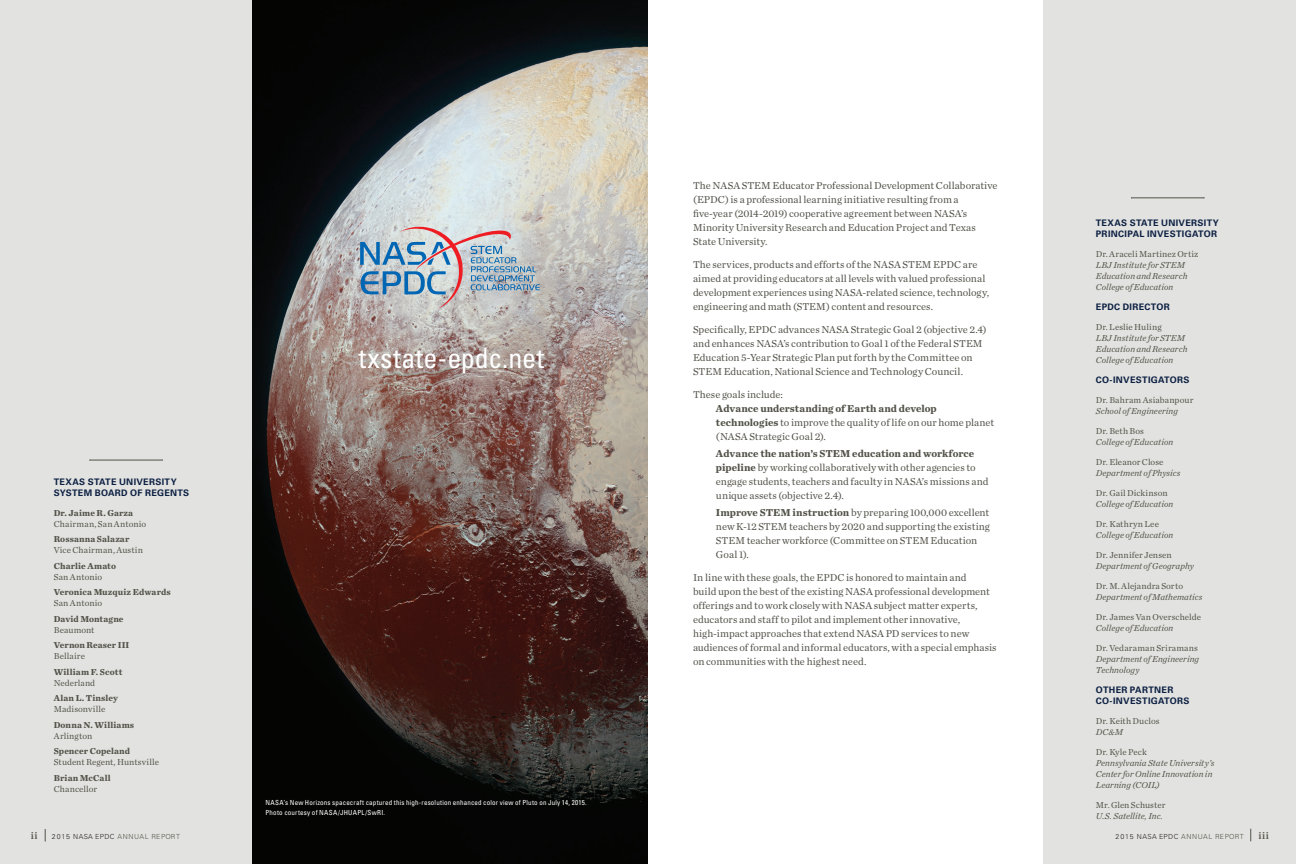
<style>
.page{position:relative;width:1296px;height:864px;background:#fff}
.page>*{position:absolute;margin:0;border:0;box-sizing:border-box;transform-origin:0 0}
.t1{font:condensed 28px "Univers LT Std";letter-spacing:.005em;color:#fff}
.t2{font:10.5px/14px "Chronicle Text G1";color:#535249}
.t3{font:10px "Chronicle Text G1 Semi";color:#535249}
.t4{font:italic 9px/11px "Chronicle Text G1";color:#535249}
.t5{font:9px "Chronicle Text G1";letter-spacing:.01em;color:#535249}
.t6{font:700 9px "Chronicle Text G1";letter-spacing:.01em;color:#535249}
.t7{font:700 9px/11px "Univers LT Std";letter-spacing:.035em;color:#0c2043}
.t8{font:condensed 7px/10px "Univers LT Std";letter-spacing:.025em;color:#fff}
.t9{font:300 7px "Univers LT Std";letter-spacing:.05em;color:#231f20}
.s1{font-weight:700}
.s2{color:#535249}
</style>
<div class="page">
<div style="left:0;top:0;width:253px;height:864px;background:#e2e2e0"></div>
<div style="left:1044px;top:0;width:252px;height:864px;background:#e2e2e0"></div>
<hr style="left:90px;top:460px;width:72px;height:1px;background:#535249">
<svg style="left:45px;top:829px;width:1px;height:13px"></svg>
<svg style="left:1250px;top:829px;width:1px;height:12px"></svg>
<img style="left:253px;top:0;width:395px;height:864px">
<svg style="left:360px;top:227px;width:180px;height:82px;background:#aeb6c1"></svg>
<hr style="left:1132px;top:198px;width:72px;height:1px;background:#535249">
<p class="t7" style="left:54px;top:476px;width:137px">TEXAS STATE UNIVERSITY<br>SYSTEM BOARD OF REGENTS</p>
<p class="t6" style="left:54px;top:507px;width:81px">Dr. Jaime R. Garza</p>
<p class="t5" style="left:54px;top:518px;width:94px">Chairman, San Antonio</p>
<p class="t6" style="left:54px;top:533px;width:77px">Rossanna Salazar</p>
<p class="t5" style="left:54px;top:544px;width:91px">Vice Chairman, Austin</p>
<p class="t6" style="left:54px;top:560px;width:64px">Charlie Amato</p>
<p class="t5" style="left:54px;top:571px;width:50px">San Antonio</p>
<p class="t6" style="left:54px;top:586px;width:119px">Veronica Muzquiz Edwards</p>
<p class="t5" style="left:54px;top:597px;width:50px">San Antonio</p>
<p class="t6" style="left:54px;top:613px;width:71px">David Montagne</p>
<p class="t5" style="left:54px;top:624px;width:42px">Beaumont</p>
<p class="t6" style="left:54px;top:639px;width:77px">Vernon Reaser III</p>
<p class="t5" style="left:54px;top:650px;width:33px">Bellaire</p>
<p class="t6" style="left:54px;top:666px;width:70px">William F. Scott</p>
<p class="t5" style="left:54px;top:677px;width:43px">Nederland</p>
<p class="t6" style="left:54px;top:692px;width:66px">Alan L. Tinsley</p>
<p class="t5" style="left:54px;top:703px;width:53px">Madisonville</p>
<p class="t6" style="left:54px;top:719px;width:82px">Donna N. Williams</p>
<p class="t5" style="left:54px;top:730px;width:40px">Arlington</p>
<p class="t6" style="left:54px;top:745px;width:78px">Spencer Copeland</p>
<p class="t5" style="left:54px;top:756px;width:107px">Student Regent, Huntsville</p>
<p class="t6" style="left:54px;top:772px;width:58px">Brian McCall</p>
<p class="t5" style="left:54px;top:783px;width:45px">Chancellor</p>
<h1 class="t1" style="left:359px;top:340px;width:187px">txstate-epdc.net</h1>
<p class="t8" style="left:266px;top:797px;width:323px">NASA’s New Horizons spacecraft captured this high-resolution enhanced color view of Pluto on July 14, 2015.<br>Photo courtesy of NASA/JHUAPL/SwRI.</p>
<p class="t2" style="left:693px;top:178px;width:306px">The NASA STEM Educator Professional Development Collaborative (EPDC) is a professional learning initiative resulting from a five-year (2014-2019) cooperative agreement between NASA’s Minority University Research and Education Project and Texas State University.</p>
<p class="t2" style="left:693px;top:257px;width:298px">The services, products and efforts of the NASA STEM EPDC are aimed at providing educators at all levels with valued professional development experiences using NASA-related science, technology, engineering and math (STEM) content and resources.</p>
<p class="t2" style="left:693px;top:322px;width:295px">Specifically, EPDC advances NASA Strategic Goal 2 (objective 2.4) and enhances NASA’s contribution to Goal 1 of the Federal STEM Education 5-Year Strategic Plan put forth by the Committee on STEM Education, National Science and Technology Council.</p>
<p class="t2" style="left:693px;top:387px;width:91px">These goals include:</p>
<p class="t2" style="left:716px;top:401px;width:280px"><span class="s1">Advance understanding of Earth and develop technologies</span> to improve the quality of life on our home planet (NASA Strategic Goal 2).</p>
<p class="t2" style="left:716px;top:446px;width:274px"><span class="s1">Advance the nation’s STEM education and workforce pipeline</span> by working collaboratively with other agencies to engage students, teachers and faculty in NASA’s missions and unique assets (objective 2.4).</p>
<p class="t2" style="left:716px;top:505px;width:275px"><span class="s1">Improve STEM instruction</span> by preparing 100,000 excellent new K-12 STEM teachers by 2020 and supporting the existing STEM teacher workforce (Committee on STEM Education Goal 1).</p>
<p class="t2" style="left:693px;top:570px;width:305px">In line with these goals, the EPDCis honored to maintain and<br>build upon the best of the existing NASA professional development offerings and to work closely with NASA subject matter experts, educators and staff to pilot and implement other innovative, high-impact approaches that extend NASA PD services to new audiences of formal and informal educators, with a special emphasis on communities with the highest need.</p>
<p class="t7" style="left:1096px;top:218px;width:124px">TEXAS STATE UNIVERSITY<br>PRINCIPAL INVESTIGATOR</p>
<p class="t5" style="left:1096px;top:248px;width:104px">Dr. Araceli Martinez Ortiz</p>
<p class="t4" style="left:1096px;top:259px;width:93px">LBJ Institute for STEM<br>Education and Research<br>College of Education</p>
<p class="t7" style="left:1096px;top:302px;width:76px">EPDC DIRECTOR</p>
<p class="t5" style="left:1096px;top:321px;width:67px">Dr. Leslie Huling</p>
<p class="t4" style="left:1096px;top:332px;width:93px">LBJ Institute for STEM<br>Education and Research<br>College of Education</p>
<p class="t7" style="left:1096px;top:374px;width:95px">CO-INVESTIGATORS</p>
<p class="t5" style="left:1096px;top:394px;width:99px">Dr. Bahram Asiabanpour</p>
<p class="t4" style="left:1096px;top:405px;width:84px">School of Engineering</p>
<p class="t5" style="left:1096px;top:425px;width:50px">Dr. Beth Bos</p>
<p class="t4" style="left:1096px;top:436px;width:79px">College of Education</p>
<p class="t5" style="left:1096px;top:456px;width:69px">Dr. Eleanor Close</p>
<p class="t4" style="left:1096px;top:467px;width:86px">Department of Physics</p>
<p class="t5" style="left:1096px;top:487px;width:73px">Dr. Gail Dickinson</p>
<p class="t4" style="left:1096px;top:498px;width:79px">College of Education</p>
<p class="t5" style="left:1096px;top:518px;width:65px">Dr. Kathryn Lee</p>
<p class="t4" style="left:1096px;top:529px;width:79px">College of Education</p>
<p class="t5" style="left:1096px;top:549px;width:77px">Dr. Jennifer Jensen</p>
<p class="t4" style="left:1096px;top:560px;width:100px">Department of Geography</p>
<p class="t5" style="left:1096px;top:580px;width:89px">Dr. M. Alejandra Sorto</p>
<p class="t4" style="left:1096px;top:591px;width:108px">Department of Mathematics</p>
<p class="t5" style="left:1096px;top:611px;width:107px">Dr. James Van Overschelde</p>
<p class="t4" style="left:1096px;top:622px;width:79px">College of Education</p>
<p class="t5" style="left:1096px;top:642px;width:104px">Dr. Vedaraman Sriramans</p>
<p class="t4" style="left:1096px;top:653px;width:105px">Department of Engineering<br>Technology</p>
<p class="t7" style="left:1096px;top:684px;width:95px">OTHER PARTNER<br>CO-INVESTIGATORS</p>
<p class="t5" style="left:1096px;top:715px;width:65px">Dr. Keith Duclos</p>
<p class="t4" style="left:1096px;top:726px;width:29px">DC&amp;M</p>
<p class="t5" style="left:1096px;top:746px;width:52px">Dr. Kyle Peck</p>
<p class="t4" style="left:1096px;top:757px;width:120px">Pennsylvania State University’s<br>Center for Online Innovation in<br>Learning (COIL)</p>
<p class="t5" style="left:1096px;top:799px;width:71px">Mr. Glen Schuster</p>
<p class="t4" style="left:1096px;top:810px;width:69px">U.S. Satellite, Inc.</p>
<p class="t3" style="left:31px;top:829px;width:8px">ii</p>
<p class="t9" style="left:52px;top:832px;width:130px">2015 NASA EPDC <span class="s2">ANNUAL REPORT</span></p>
<p class="t9" style="left:1116px;top:832px;width:130px">2015 NASA EPDC <span class="s2">ANNUAL REPORT</span></p>
<p class="t3" style="left:1258px;top:830px;width:12px">iii</p>
</div>
